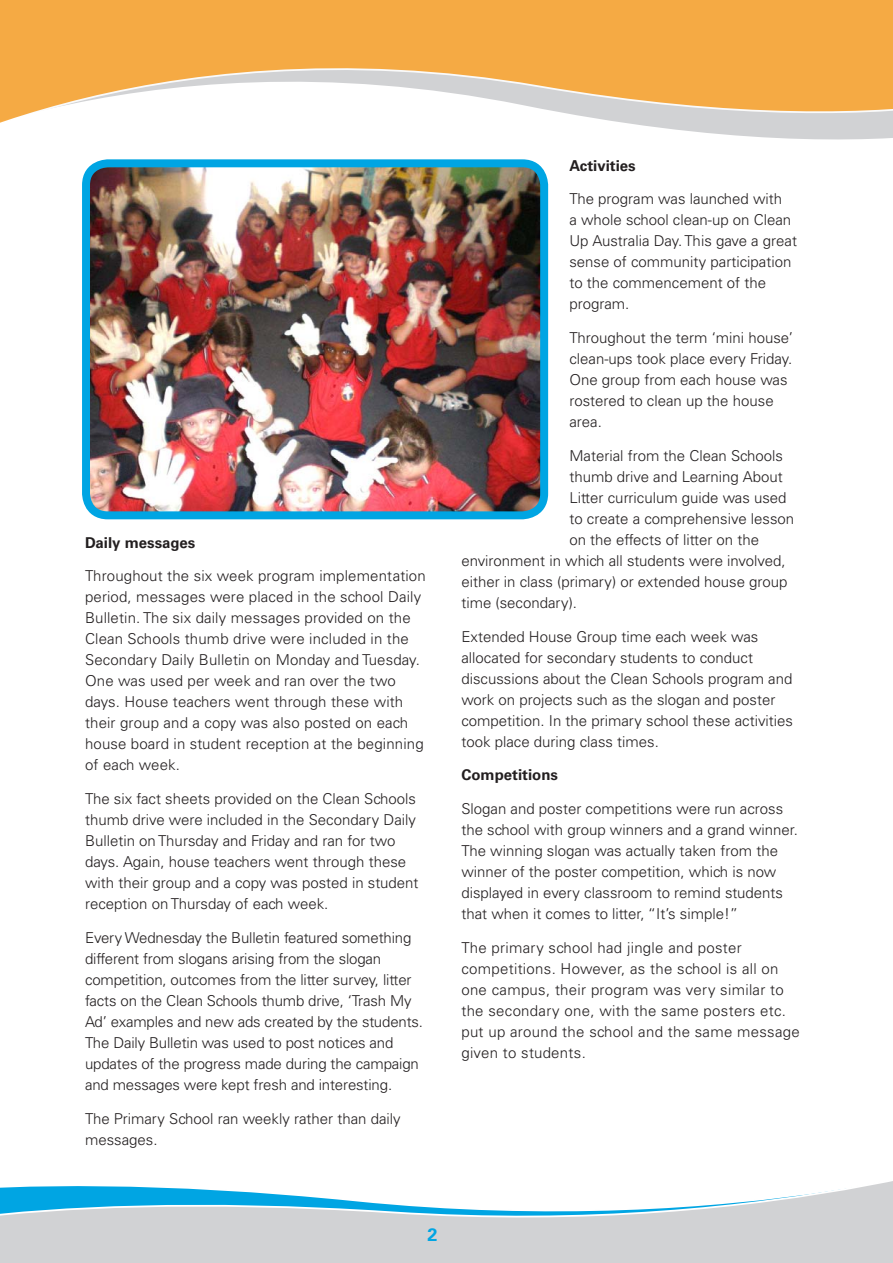
<style>
.page{position:relative;width:893px;height:1263px;background:#fff}
.page>*{position:absolute;margin:0;border:0;box-sizing:border-box;transform-origin:0 0}
.t1{font:700 18px "Univers";color:#00a5e3}
.TEXT{font:300 15px/21px "Univers";color:#231f20}
.TEXT-2{font:300 15px/21px "Univers";letter-spacing:.02em;color:#231f20}
.BOLD{font:700 15px "Univers";color:#231f20}
</style>
<div class="page">
<svg style="left:0;top:1181px;width:893px;height:82px"></svg>
<svg style="left:0;top:0;width:893px;height:140px"></svg>
<img style="left:91px;top:168px;width:448px;height:342px">
<div style="left:82px;top:159px;width:466px;height:360px;border:8px solid #00a5e3;border-radius:22px"></div>
<p class="BOLD" style="left:85px;top:533px;width:112px">Daily messages</p>
<p class="TEXT" style="left:85px;top:565px;width:342px">Throughout the six week program implementation period, messages were placed in the school Daily Bulletin. The six daily messages provided on the Clean Schools thumb drive were included in the Secondary Daily Bulletin on Monday and Tuesday.<br>One was used per week and ran over the two days. House teachers went through these with their group and a copy was also posted on each house board in student reception at the beginning of each week.</p>
<p class="TEXT" style="left:85px;top:788px;width:335px">The six fact sheets provided on the Clean Schools thumb drive were included in the Secondary Daily Bulletin on Thursday and Friday and ran for two days. Again, house teachers went through these with their group and a copy was posted in student reception on Thursday of each week.</p>
<p class="TEXT" style="left:85px;top:927px;width:340px">Every Wednesday the Bulletin featured something different from slogans arising from the slogan competition, outcomes from the litter survey, litter facts on the Clean Schools thumb drive, ‘Trash My Ad’ examples and new ads created by the students.<br>The Daily Bulletin was used to post notices and updates of the progress made during the campaign and messages were kept fresh and interesting.</p>
<p class="TEXT" style="left:85px;top:1108px;width:317px">The Primary School ran weekly rather than daily messages.</p>
<p class="BOLD" style="left:569px;top:157px;width:68px">Activities</p>
<p class="TEXT" style="left:569px;top:189px;width:229px">The program was launched with<br>a whole school clean-up on Clean<br>Up Australia Day. This gave a great sense of community participation to the commencement of the program.</p>
<p class="TEXT" style="left:569px;top:327px;width:225px">Throughout the term ‘mini house’ clean-ups took place every Friday.<br>One group from each house was rostered to clean up the house area.</p>
<p class="TEXT" style="left:569px;top:445px;width:215px">Material from the Clean Schools</p>
<p class="TEXT" style="left:569px;top:466px;width:215px">thumb drive and Learning About</p>
<p class="TEXT" style="left:569px;top:487px;width:219px">Litter curriculum guide was used</p>
<p class="TEXT" style="left:569px;top:508px;width:226px">to create a comprehensive lesson</p>
<p class="TEXT" style="left:569px;top:529px;width:191px">on the effects of litter on the</p>
<p class="TEXT" style="left:461px;top:550px;width:326px">environment in which all students were involved,</p>
<p class="TEXT" style="left:461px;top:571px;width:328px">either in class (primary) or extended house group</p>
<p class="TEXT" style="left:461px;top:592px;width:117px">time (secondary).</p>
<p class="TEXT" style="left:461px;top:626px;width:333px">Extended House Group time each week was allocated for secondary students to conduct discussions about the Clean Schools program and work on projects such as the slogan and poster competition. In the primary school these activities took place during class times.</p>
<p class="BOLD" style="left:461px;top:766px;width:98px">Competitions</p>
<p class="TEXT" style="left:461px;top:798px;width:338px">Slogan and poster competitions were run across the school with group winners and a grand winner.<br>The winning slogan was actually taken from the winner of the poster competition, which is now displayed in every classroom to remind students that when it comes to litter, “It’s simple!”</p>
<p class="TEXT-2" style="left:461px;top:937px;width:340px">The primary school had jingle and poster competitions. However, as the school is all on one campus, their program was very similar to the secondary one, with the same posters etc. put up around the school and the same message given to students.</p>
<p class="t1" style="left:427px;top:1224px;width:12px">2</p>
</div>
